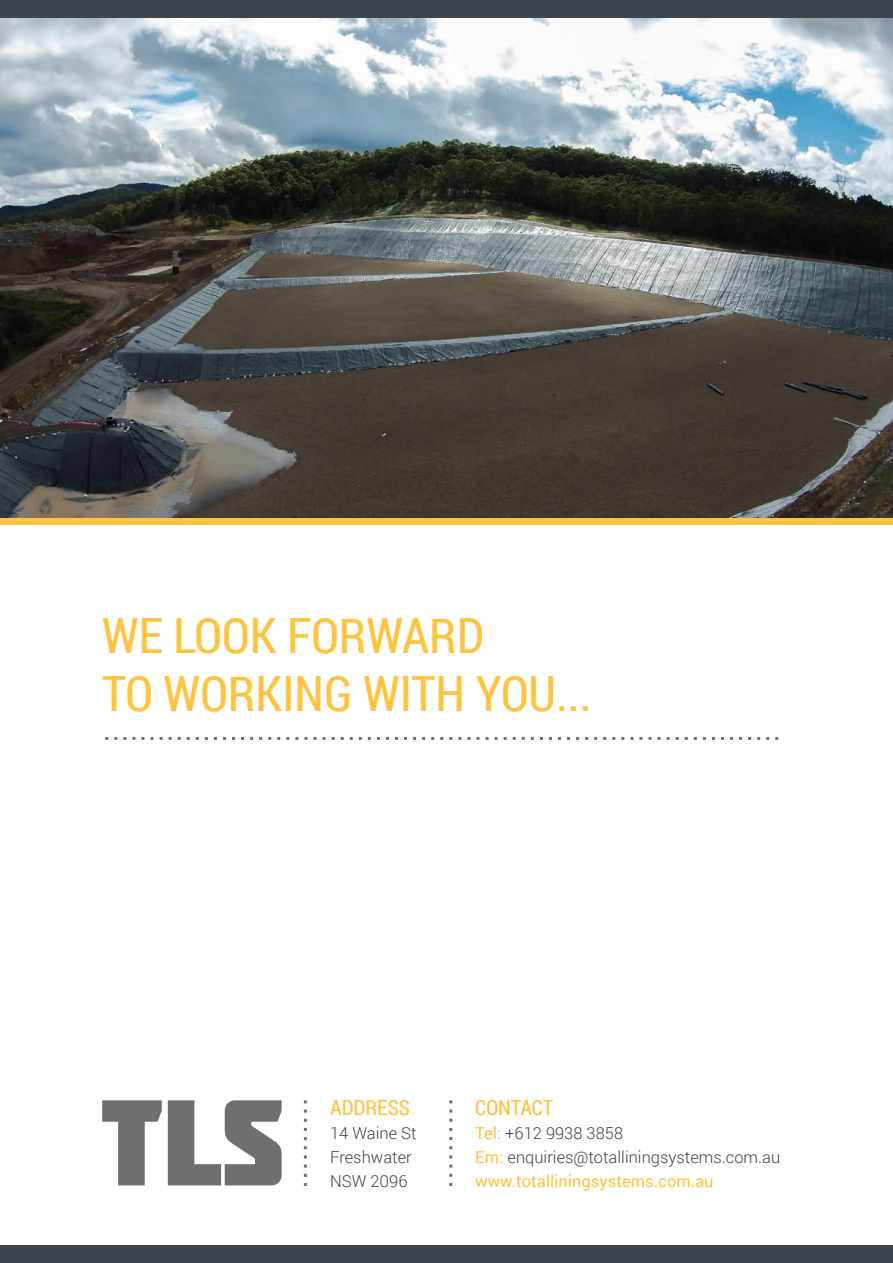
<style>
.page{position:relative;width:893px;height:1263px;background:#fff}
.page>*{position:absolute;margin:0;border:0;box-sizing:border-box;transform-origin:0 0}
.t1{font:48.6px "Roboto Condensed";color:#fec340}
.t2{font:21px "Roboto Condensed";color:#fec340}
.t3{font:300 16.5px/24px "Roboto";color:#3e454b}
.s1{font-weight:400;color:#fec340}
</style>
<div class="page">
<img style="left:0;top:17px;width:893px;height:501px">
<svg style="left:105px;top:737px;width:673px;height:3px"></svg>
<div style="left:0;top:518px;width:893px;height:7px;background:#fec340"></div>
<svg style="left:102px;top:1100px;width:60px;height:85px"></svg>
<svg style="left:168px;top:1100px;width:114px;height:85px"></svg>
<svg style="left:304px;top:1100px;width:3px;height:86px"></svg>
<svg style="left:449px;top:1100px;width:3px;height:86px"></svg>
<div style="left:0;top:0;width:893px;height:17px;background:#3e454b"></div>
<div style="left:0;top:1246px;width:893px;height:17px;background:#3e454b"></div>
<h1 class="t1" style="left:102px;top:602px;width:98px">WE LOOK</h1>
<h1 class="t1" style="left:287px;top:602px;width:29px">FORWARD</h1>
<h1 class="t1" style="left:102px;top:660px;width:89px">TO WORKING</h1>
<h1 class="t1" style="left:363px;top:660px;width:26px">WITH</h1>
<h1 class="t1" style="left:476px;top:660px;width:117px">YOU...</h1>
<p class="t2" style="left:330px;top:1093px;width:81px">ADDRESS</p>
<p class="t3" style="left:330px;top:1120px;width:88px">14 Waine St<br>Freshwater<br>NSW 2096</p>
<p class="t2" style="left:475px;top:1093px;width:79px">CONTACT</p>
<p class="t3" style="left:475px;top:1120px;width:306px"><span class="s1">Tel:</span> +612 9938 3858<br><span class="s1">Em:</span> enquiries@totalliningsystems.com.au <span class="s1">www.totalliningsystems.com.au</span></p>
</div>
